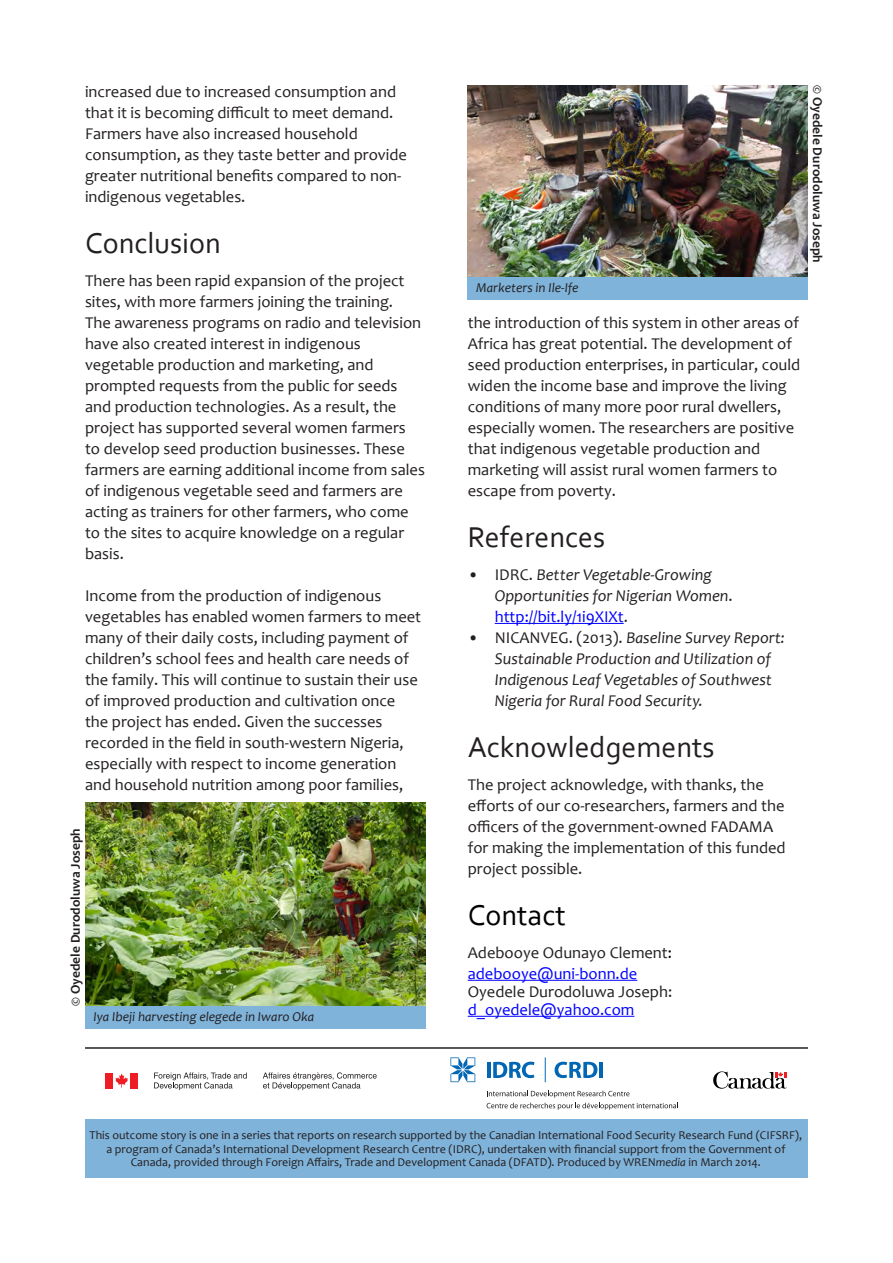
<style>
.page{position:relative;width:893px;height:1263px;background:#fff}
.page>*{position:absolute;margin:0;border:0;box-sizing:border-box;transform-origin:0 0}
.Heading{font:30px "Corbel";color:#231f20}
.Heading-2{font:30px "Corbel";color:#000}
.t1{font:16.5px/21px "Candara";color:#231f20}
.t2{font:italic 16.5px/21px "Candara";color:#231f20}
.t3{font:16.5px "Candara";color:#00f}
.t4{font:italic 13.5px "Candara";color:#231f20}
.t5{font:700 13.5px "Candara";color:#231f20}
.Heading-3{font:12px/13.5px "Candara";color:#231f20;text-align:center}
.s1{font-style:normal}
.s2{font-style:normal;color:#00f}
.s3{color:#000}
.s4{font-style:italic}
</style>
<div class="page">
<hr style="left:495px;top:623px;width:129px;height:1px;background:#00f">
<hr style="left:468px;top:980px;width:169px;height:1px;background:#00f">
<hr style="left:468px;top:1016px;width:166px;height:1px;background:#00f">
<div style="left:85px;top:1006px;width:340px;height:23px;background:#80b3da"></div>
<img style="left:85px;top:803px;width:340px;height:203px">
<div style="left:468px;top:277px;width:340px;height:23px;background:#80b3da"></div>
<img style="left:468px;top:85px;width:340px;height:192px">
<hr style="left:85px;top:1047px;width:723px;height:2px;background:#231f20">
<div style="left:85px;top:1120px;width:723px;height:58px;background:#80b3da"></div>
<svg style="left:713px;top:1071px;width:73px;height:18px"></svg>
<svg style="left:487px;top:1090px;width:191px;height:20px"></svg>
<svg style="left:450px;top:1057px;width:25px;height:25px"></svg>
<hr style="left:487px;top:1062px;width:4px;height:16px;background:#0166b3">
<svg style="left:493px;top:1062px;width:41px;height:16px"></svg>
<svg style="left:555px;top:1062px;width:42px;height:16px"></svg>
<hr style="left:599px;top:1062px;width:4px;height:16px;background:#0166b3">
<svg style="left:545px;top:1057px;width:1px;height:25px"></svg>
<div style="left:105px;top:1072px;width:8px;height:16px;background:#ee1d23"></div>
<div style="left:130px;top:1072px;width:8px;height:16px;background:#ee1d23"></div>
<svg style="left:115px;top:1073px;width:13px;height:14px"></svg>
<svg style="left:154px;top:1072px;width:93px;height:18px"></svg>
<svg style="left:263px;top:1072px;width:114px;height:18px"></svg>
<p class="t1" style="left:85px;top:81px;width:323px">increased due to increased consumption and that it is becoming difficult to meet demand.<br>Farmers have also increased household consumption, as they taste better and provide greater nutritional benefits compared to non&shy;indigenous vegetables.</p>
<p class="Heading" style="left:85px;top:225px;width:137px">Conclusion</p>
<p class="t1" style="left:85px;top:270px;width:341px">There has been rapid expansion of the project sites, with more farmers joining the training.<br>The awareness programs on radio and television have also created interest in indigenous vegetable production and marketing, and prompted requests from the public for seeds and production technologies. As a result, the project has supported several women farmers to develop seed production businesses. These farmers are earning additional income from sales of indigenous vegetable seed and farmers are acting as trainers for other farmers, who come to the sites to acquire knowledge on a regular basis.</p>
<p class="t1" style="left:85px;top:585px;width:338px">Income from the production of indigenous vegetables has enabled women farmers to meet many of their daily costs, including payment of children’s school fees and health care needs of the family. This will continue to sustain their use of improved production and cultivation once the project has ended. Given the successes recorded in the field in south-western Nigeria, especially with respect to income generation and household nutrition among poor families,</p>
<p class="t4" style="left:476px;top:279px;width:104px">Marketers in Ile-Ife</p>
<p class="t1" style="left:468px;top:313px;width:334px">the introduction of this system in other areas of Africa has great potential. The development of seed production enterprises, in particular, could widen the income base and improve the living conditions of many more poor rural dwellers, especially women. The researchers are positive that indigenous vegetable production and marketing will assist rural women farmers to escape from poverty.</p>
<p class="Heading" style="left:468px;top:519px;width:139px">References</p>
<p class="t2" style="left:495px;top:564px;width:239px;text-indent:-27px"><span class="s1">• IDRC.</span> Better Vegetable-Growing<br>Opportunities for Nigerian Women<span class="s1">. </span><span class="s2">http://bit.ly/1i9XIXt</span><span class="s1">.</span></p>
<p class="t2" style="left:495px;top:627px;width:292px;text-indent:-27px"><span class="s1">• NICANVEG. (2013).</span> Baseline Survey Report:<br>Sustainable Production and Utilization of Indigenous Leaf Vegetables of Southwest Nigeria for Rural Food Security.</p>
<p class="Heading" style="left:468px;top:729px;width:248px">Acknowledgements</p>
<p class="t1" style="left:468px;top:774px;width:319px">The project acknowledge, with thanks, the efforts of our co-researchers, farmers and the officers of the government-owned FADAMA for making the implementation of this funded project possible.</p>
<p class="Heading-2" style="left:468px;top:897px;width:100px">Contact</p>
<p class="t1" style="left:468px;top:942px;width:206px">Adebooye Odunayo Clement<span class="s3">:</span></p>
<p class="t3" style="left:468px;top:964px;width:171px">adebooye@uni-bonn.de</p>
<p class="t1" style="left:468px;top:981px;width:206px">Oyedele Durodoluwa Joseph:</p>
<p class="t5" style="left:67px;top:1006px;width:179px;rotate:-90deg">© Oyedele Durodoluwa Joseph</p>
<p class="t4" style="left:94px;top:1008px;width:222px">Iya Ibeji harvesting elegede in Iwaro Oka</p>
<p class="t3" style="left:468px;top:1000px;width:168px">d_oyedele@yahoo.com</p>
<p class="t5" style="left:826px;top:85px;width:179px;rotate:90deg">© Oyedele Durodoluwa Joseph</p>
<p class="Heading-3" style="left:90px;top:1128px;width:714px">This outcome story is one in a series that reports on research supported by the Canadian International Food Security Research Fund (CIFSRF), a program of Canada’s International Development Research Centre (IDRC), undertaken with financial support from the Government of<br>Canada, provided through Foreign Affairs, Trade and Development Canada (DFATD). Produced by WREN<span class="s4">media</span> in March 2014.</p>
</div>
